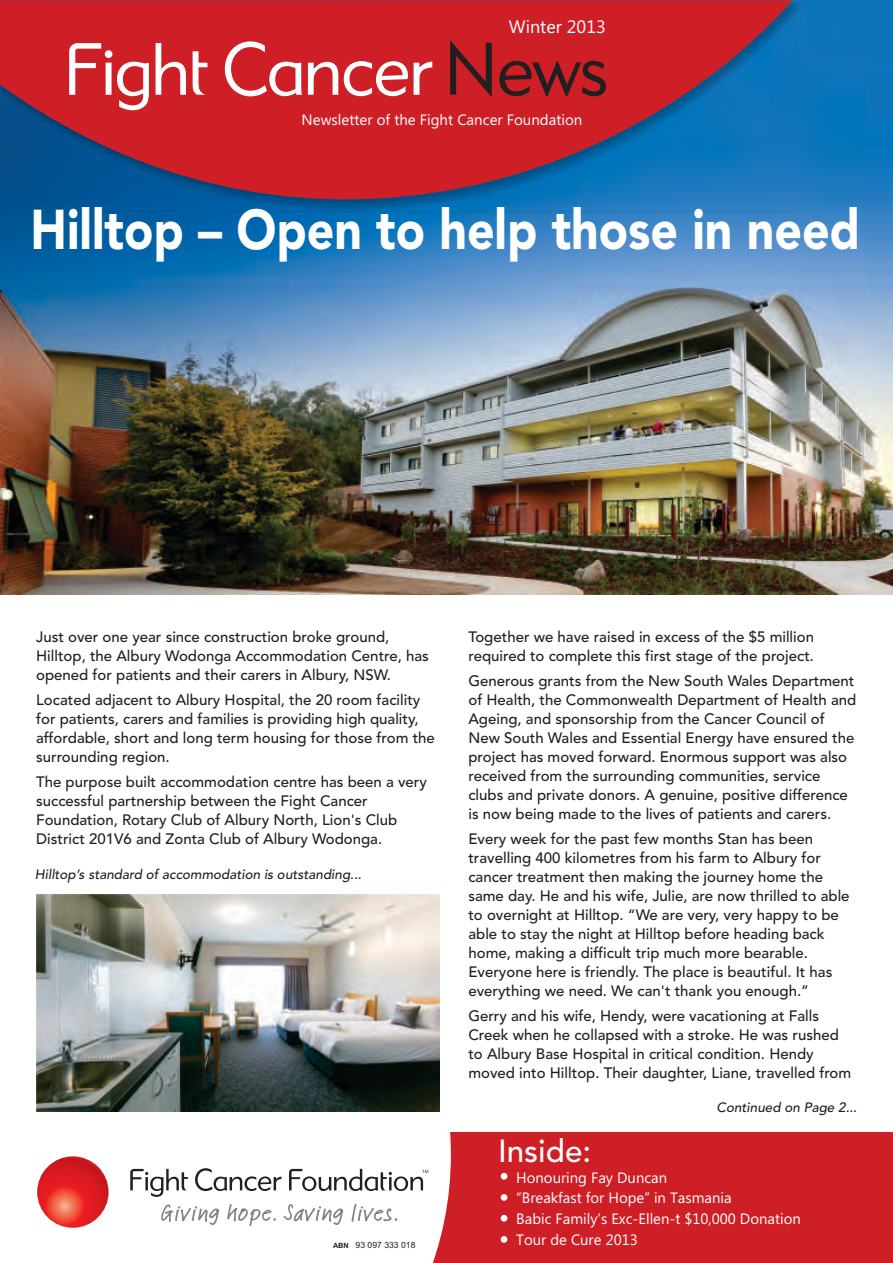
<style>
.page{position:relative;width:893px;height:1263px;background:#fff}
.page>*{position:absolute;margin:0;border:0;box-sizing:border-box;transform-origin:0 0}
.t1{font:900 55.5px "Avenir LT Std";color:#fff;scale:.87 1}
.t2{font:500 31.8px "Avenir LT Std";color:#fff}
.t3{font:18px "Ebrima";color:#fff}
.t4{font:500 15px/18.9px "Avenir LT Std";color:#231f20}
.t5{font:15px/20.7px "Ebrima";color:#fff}
.t6{font:italic 500 13.5px "Avenir LT Std";color:#231f20}
.t7{font:8.55px "Arial";color:#231f20}
.s1{font-weight:700;font-size:7.2px}
</style>
<div class="page">
<div style="left:402px;top:1132px;width:491px;height:131px;background:#cf1f26"></div>
<svg style="left:36px;top:1111px;width:415px;height:152px"></svg>
<svg style="left:37px;top:1156px;width:72px;height:72px;background:#e12e2e"></svg>
<svg style="left:289px;top:1169px;width:139px;height:22px"></svg>
<svg style="left:130px;top:1169px;width:58px;height:28px"></svg>
<svg style="left:195px;top:1168px;width:86px;height:23px"></svg>
<svg style="left:161px;top:1204px;width:236px;height:22px"></svg>
<svg style="left:501px;top:1173px;width:6px;height:6px"></svg>
<div style="left:501px;top:1194px;width:6px;height:7px;background:#fff;border-radius:50%"></div>
<svg style="left:501px;top:1215px;width:6px;height:6px"></svg>
<div style="left:501px;top:1236px;width:6px;height:7px;background:#fff;border-radius:50%"></div>
<img style="left:0;top:0;width:893px;height:594px">
<svg style="left:0;top:0;width:793px;height:288px;background:#6e4c72"></svg>
<svg style="left:450px;top:41px;width:156px;height:55px;background:#9f1f24"></svg>
<svg style="left:117px;top:62px;width:32px;height:48px"></svg>
<svg style="left:156px;top:43px;width:30px;height:52px"></svg>
<svg style="left:193px;top:51px;width:14px;height:44px"></svg>
<svg style="left:308px;top:62px;width:30px;height:33px"></svg>
<svg style="left:414px;top:62px;width:18px;height:33px"></svg>
<div style="left:105px;top:50px;width:7px;height:8px;background:#fff;border-radius:50%"></div>
<div style="left:106px;top:63px;width:6px;height:32px;background:#fff"></div>
<svg style="left:69px;top:43px;width:32px;height:52px"></svg>
<svg style="left:344px;top:61px;width:64px;height:35px"></svg>
<svg style="left:225px;top:41px;width:77px;height:55px"></svg>
<img style="left:36px;top:894px;width:404px;height:217px">
<p class="t3" style="left:509px;top:20px;width:98px">Winter 2013</p>
<p class="t5" style="left:302px;top:110px;width:282px">Newsletter of the Fight Cancer Foundation</p>
<h1 class="t1" style="left:30px;top:207px;width:955px">Hilltop – Open to help those in need</h1>
<p class="t4" style="left:36px;top:628px;width:394px">Just over one year since construction broke ground,<br>Hilltop, the Albury Wodonga Accommodation Centre, has opened for patients and their carers in Albury, NSW.</p>
<p class="t4" style="left:36px;top:692px;width:400px">Located adjacent to Albury Hospital, the 20 room facility for patients, carers and families is providing high quality, affordable, short and long term housing for those from the surrounding region.</p>
<p class="t4" style="left:36px;top:774px;width:392px">The purpose built accommodation centre has been a very successful partnership between the Fight Cancer Foundation, Rotary Club of Albury North, Lion's Club District 201V6 and Zonta Club of Albury Wodonga.</p>
<p class="t6" style="left:35px;top:868px;width:328px">Hilltop’s standard of accommodation is outstanding...</p>
<p class="t4" style="left:468px;top:628px;width:347px">Together we have raised in excess of the $5 million required to complete this first stage of the project.</p>
<p class="t4" style="left:468px;top:673px;width:389px">Generous grants from the New South Wales Department of Health, the Commonwealth Department of Health and Ageing, and sponsorship from the Cancer Council of New South Wales and Essential Energy have ensured the project has moved forward. Enormous support was also received from the surrounding communities, service clubs and private donors. A genuine, positive difference is now being made to the lives of patients and carers.</p>
<p class="t4" style="left:468px;top:831px;width:383px">Every week for the past few months Stan has been travelling 400 kilometres from his farm to Albury for cancer treatment then making the journey home the same day. He and his wife, Julie, are now thrilled to able to overnight at Hilltop. “We are very, very happy to be able to stay the night at Hilltop before heading back home, making a difficult trip much more bearable.<br>Everyone here is friendly. The place is beautiful. It has everything we need. We can't thank you enough.”</p>
<p class="t4" style="left:468px;top:1008px;width:384px">Gerry and his wife, Hendy, were vacationing at Falls Creek when he collapsed with a stroke. He was rushed to Albury Base Hospital in critical condition. Hendy moved into Hilltop. Their daughter, Liane, travelled from</p>
<p class="t6" style="left:717px;top:1101px;width:142px">Continued on Page 2...</p>
<h2 class="t2" style="left:498px;top:1138px;width:95px">Inside:</h2>
<p class="t5" style="left:516px;top:1168px;width:286px">Honouring Fay Duncan<br>“Breakfast for Hope” in Tasmania<br>Babic Family’s Exc-Ellen-t $10,000 Donation</p>
<p class="t7" style="left:333px;top:1241px;width:84px"><span class="s1">ABN</span> 93 097 333 018</p>
<p class="t5" style="left:516px;top:1230px;width:123px">Tour de Cure 2013</p>
</div>
